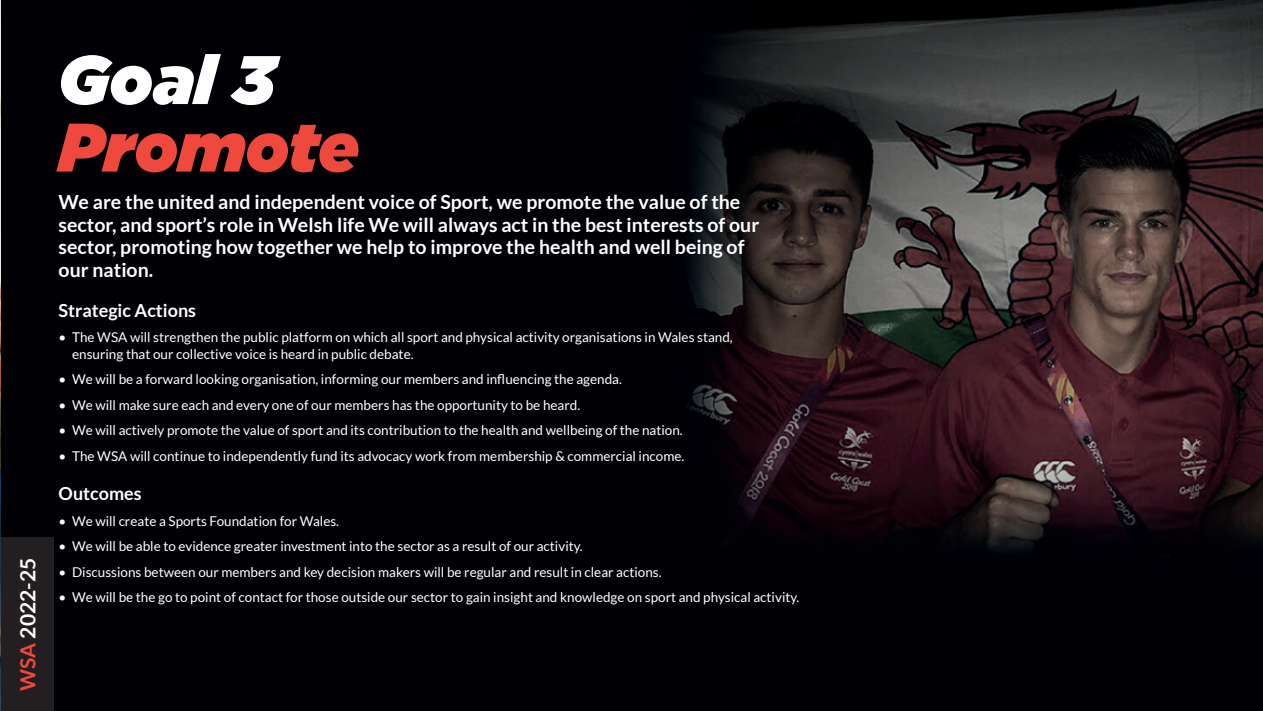
<style>
.page{position:relative;width:1263px;height:711px;background:#fff}
.page>*{position:absolute;margin:0;border:0;box-sizing:border-box;transform-origin:0 0}
.t1{font:italic 900 68.4px "Gotham";color:#ef483c}
.t2{font:italic 900 68.4px "Gotham";color:#fff}
.t3{font:700 21px "Lato";color:#fff}
.t4{font:700 19.5px/22.5px "Lato";color:#fff}
.t5{font:700 18px "Lato";color:#fff}
.t6{font:13.5px/16.5px "Lato";color:#fff}
.s1{color:#ef483c}
</style>
<div class="page">
<img style="left:1px;top:0;width:1262px;height:710px">
<div style="left:0;top:537px;width:54px;height:173px;background:#231f20"></div>
<hr style="left:0;top:0;width:1px;height:710px;background:#fff">
<h2 class="t3" style="left:16px;top:690px;width:134px;rotate:-90deg"><span class="s1">WSA</span> 2022-25</h2>
<h1 class="t2" style="left:59px;top:40px;width:218px">Goal 3</h1>
<h1 class="t1" style="left:59px;top:107px;width:302px">Promote</h1>
<p class="t4" style="left:59px;top:190px;width:702px">We are the united and independent voice of Sport, we promote the value of the sector, and sport’s role in Welsh life We will always act in the best interests of our sector, promoting how together we help to improve the health and well being of our nation.</p>
<h3 class="t5" style="left:59px;top:300px;width:139px">Strategic Actions</h3>
<p class="t6" style="left:72px;top:329px;width:662px;text-indent:-14px">• The WSA will strengthen the public platform on which all sport and physical activity organisations in Wales stand, ensuring that our collective voice is heard in public debate.</p>
<p class="t6" style="left:59px;top:371px;width:565px">• We will be a forward looking organisation, informing our members and influencing the agenda.</p>
<p class="t6" style="left:59px;top:396px;width:523px">• We will make sure each and every one of our members has the opportunity to be heard.</p>
<p class="t6" style="left:59px;top:422px;width:626px">• We will actively promote the value of sport and its contribution to the health and wellbeing of the nation.</p>
<p class="t6" style="left:59px;top:447px;width:627px">• The WSA will continue to independently fund its advocacy work from membership &amp; commercial income.</p>
<h3 class="t5" style="left:59px;top:483px;width:85px">Outcomes</h3>
<p class="t6" style="left:59px;top:512px;width:282px">• We will create a Sports Foundation for Wales.</p>
<p class="t6" style="left:59px;top:537px;width:526px">• We will be able to evidence greater investment into the sector as a result of our activity.</p>
<p class="t6" style="left:59px;top:563px;width:604px">• Discussions between our members and key decision makers will be regular and result in clear actions.</p>
<p class="t6" style="left:59px;top:588px;width:742px">• We will be the go to point of contact for those outside our sector to gain insight and knowledge on sport and physical activity.</p>
</div>
